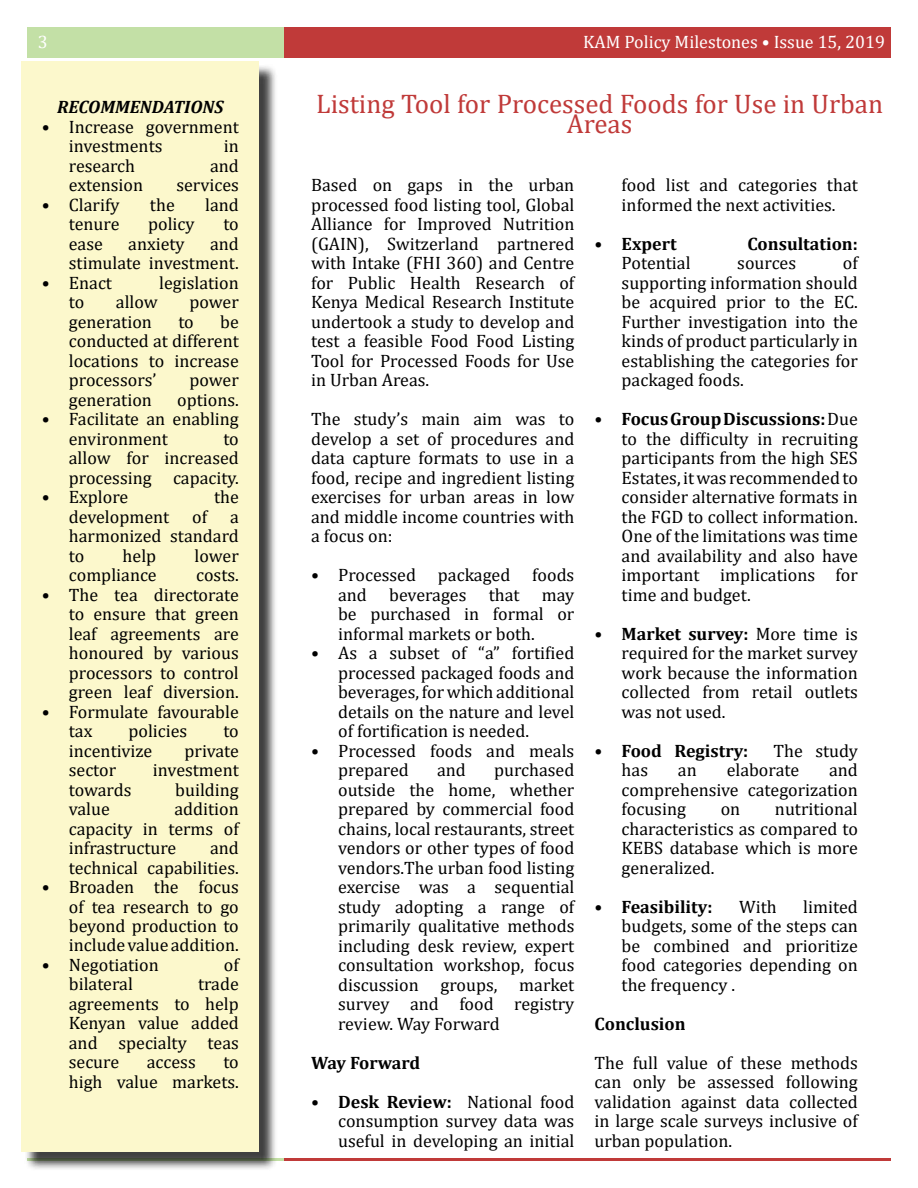
<style>
.page{position:relative;width:918px;height:1188px;background:#fff}
.page>*{position:absolute;margin:0;border:0;box-sizing:border-box;transform-origin:0 0}
.t1{font:27px/19.5px "Cambria";color:#c03a39;text-align:center}
.t2{font:18px/19.5px "Cambria";color:#000;text-align:justify}
.t3{font:700 18px "Cambria";color:#000}
.t4{font:18px "Cambria";color:#fff}
.t5{font:italic 700 18px "Cambria";color:#000}
.s1{font-weight:700}
</style>
<div class="page">
<div style="left:284px;top:27px;width:607px;height:30px;background:#c03a39"></div>
<div style="left:27px;top:27px;width:257px;height:30px;background:#c3e0a6"></div>
<hr style="left:284px;top:1158px;width:607px;height:3px;background:#c03a39">
<hr style="left:27px;top:1158px;width:257px;height:3px;background:#c3e0a6">
<div style="left:24px;top:64px;width:254px;height:1107px;background:#000;opacity:.75"></div>
<div style="left:22px;top:62px;width:237px;height:1090px;background:#fcf8cc"></div>
<p class="t4" style="left:38px;top:31px;width:11px">3</p>
<p class="t4" style="left:583px;top:31px;width:303px">KAM Policy Milestones • Issue 15, 2019</p>
<p class="t5" style="left:57px;top:94px;width:168px">RECOMMENDATIONS</p>
<p class="t2" style="left:69px;top:117px;width:172px;text-indent:-27px">• Increase government investments</p>
<p class="t2" style="left:224px;top:136px;width:17px">in</p>
<p class="t2" style="left:69px;top:156px;width:68px">research</p>
<p class="t2" style="left:210px;top:156px;width:30px">and</p>
<p class="t2" style="left:69px;top:175px;width:76px">extension</p>
<p class="t2" style="left:176px;top:175px;width:64px">services</p>
<p class="t2" style="left:42px;top:195px;width:79px">• Clarify</p>
<p class="t2" style="left:150px;top:195px;width:26px">the</p>
<p class="t2" style="left:205px;top:195px;width:35px">land</p>
<p class="t2" style="left:69px;top:214px;width:52px">tenure</p>
<p class="t2" style="left:148px;top:214px;width:48px">policy</p>
<p class="t2" style="left:223px;top:214px;width:17px">to</p>
<p class="t2" style="left:69px;top:234px;width:36px">ease</p>
<p class="t2" style="left:128px;top:234px;width:58px">anxiety</p>
<p class="t2" style="left:69px;top:234px;width:171px;text-align:right">and<br>stimulate investment.</p>
<p class="t2" style="left:42px;top:273px;width:72px">• Enact</p>
<p class="t2" style="left:159px;top:273px;width:81px">legislation</p>
<p class="t2" style="left:69px;top:292px;width:17px">to</p>
<p class="t2" style="left:116px;top:292px;width:43px">allow</p>
<p class="t2" style="left:189px;top:292px;width:51px">power</p>
<p class="t2" style="left:69px;top:312px;width:85px">generation</p>
<p class="t2" style="left:178px;top:312px;width:17px">to</p>
<p class="t2" style="left:69px;top:312px;width:171px;text-indent:151px">be conducted at different locations to increase processors’</p>
<p class="t2" style="left:189px;top:370px;width:51px">power</p>
<p class="t2" style="left:69px;top:390px;width:85px">generation</p>
<p class="t2" style="left:177px;top:390px;width:63px">options.</p>
<p class="t2" style="left:69px;top:409px;width:171px;text-indent:-27px">• Facilitate an enabling environment</p>
<p class="t2" style="left:69px;top:429px;width:172px;text-indent:155px">to allow for increased processing capacity.</p>
<p class="t2" style="left:42px;top:487px;width:88px">• Explore</p>
<p class="t2" style="left:214px;top:487px;width:26px">the</p>
<p class="t2" style="left:69px;top:507px;width:102px">development</p>
<p class="t2" style="left:192px;top:507px;width:17px">of</p>
<p class="t2" style="left:69px;top:507px;width:172px;text-indent:161px">a harmonized standard to</p>
<p class="t2" style="left:123px;top:546px;width:35px">help</p>
<p class="t2" style="left:195px;top:546px;width:46px">lower</p>
<p class="t2" style="left:69px;top:565px;width:89px">compliance</p>
<p class="t2" style="left:196px;top:565px;width:44px">costs.</p>
<p class="t2" style="left:69px;top:585px;width:172px;text-indent:-27px">• The tea directorate to ensure that green leaf agreements are honoured by various processors to control green leaf diversion.</p>
<p class="t2" style="left:69px;top:702px;width:171px;text-indent:-27px">• Formulate favourable tax</p>
<p class="t2" style="left:128px;top:721px;width:60px">policies</p>
<p class="t2" style="left:223px;top:721px;width:17px">to</p>
<p class="t2" style="left:69px;top:741px;width:85px">incentivize</p>
<p class="t2" style="left:185px;top:741px;width:56px">private</p>
<p class="t2" style="left:69px;top:760px;width:49px">sector</p>
<p class="t2" style="left:153px;top:760px;width:87px">investment</p>
<p class="t2" style="left:69px;top:780px;width:64px">towards</p>
<p class="t2" style="left:175px;top:780px;width:65px">building</p>
<p class="t2" style="left:69px;top:799px;width:43px">value</p>
<p class="t2" style="left:69px;top:799px;width:172px;text-indent:106px">addition capacity in terms of infrastructure</p>
<p class="t2" style="left:69px;top:838px;width:171px;text-align:right">and<br>technical capabilities.</p>
<p class="t2" style="left:69px;top:877px;width:172px;text-indent:-27px">• Broaden the focus of tea research to go beyond production to include value addition.</p>
<p class="t2" style="left:42px;top:955px;width:119px">• Negotiation</p>
<p class="t2" style="left:224px;top:955px;width:17px">of</p>
<p class="t2" style="left:69px;top:975px;width:66px">bilateral</p>
<p class="t2" style="left:69px;top:975px;width:172px;text-indent:129px">trade agreements to help Kenyan value added and specialty teas secure</p>
<p class="t2" style="left:69px;top:1052px;width:172px;text-align:right">to<br>high value markets.</p>
<p class="t2" style="left:147px;top:1052px;width:50px">access</p>
<h1 class="t1" style="left:316px;top:94px;width:568px">Listing Tool for Processed Foods for Use in Urban<br>Areas</h1>
<p class="t2" style="left:311px;top:175px;width:265px">Based on gaps in the urban processed food listing tool, Global Alliance for Improved Nutrition (GAIN), Switzerland partnered with Intake (FHI 360) and Centre for Public Health Research of Kenya Medical Research Institute undertook a study to develop and test a feasible Food Food Listing Tool for Processed Foods for Use in Urban Areas.</p>
<p class="t2" style="left:311px;top:409px;width:265px">The study’s main aim was to develop a set of procedures and data capture formats to use in a food, recipe and ingredient listing exercises for urban areas in low and middle income countries with a focus on:</p>
<p class="t2" style="left:338px;top:565px;width:238px;text-indent:-27px">• Processed packaged foods and beverages that may be purchased in formal or informal markets or both.</p>
<p class="t2" style="left:338px;top:643px;width:238px;text-indent:-27px">• As a subset of “a” fortified processed packaged foods and beverages, for which additional details on the nature and level of fortification is needed.</p>
<p class="t2" style="left:338px;top:741px;width:238px;text-indent:-27px">• Processed foods and meals prepared</p>
<p class="t2" style="left:338px;top:760px;width:238px;text-indent:156px">purchased outside the home, whether prepared by commercial food chains, local restaurants, street vendors or other types of food vendors.The urban food listing exercise was a sequential study adopting a range of primarily qualitative methods including desk review, expert consultation workshop, focus discussion groups, market survey and food registry review. Way Forward</p>
<p class="t3" style="left:311px;top:1050px;width:111px">Way Forward</p>
<p class="t2" style="left:338px;top:1092px;width:238px;text-indent:-27px"><span class="s1">• Desk Review:</span> National food consumption survey data was useful in developing an initial</p>
<p class="t2" style="left:437px;top:760px;width:30px">and</p>
<p class="t2" style="left:622px;top:175px;width:238px">food list and categories that informed the next activities.</p>
<p class="t3" style="left:595px;top:231px;width:84px">• Expert</p>
<p class="t3" style="left:747px;top:231px;width:112px">Consultation:</p>
<p class="t2" style="left:622px;top:253px;width:70px">Potential</p>
<p class="t2" style="left:737px;top:253px;width:60px">sources</p>
<p class="t2" style="left:622px;top:253px;width:238px;text-indent:221px">of supporting information should be acquired prior to the EC.<br>Further investigation into the kinds of product particularly in establishing the categories for packaged foods.</p>
<p class="t2" style="left:622px;top:409px;width:238px;text-indent:-27px"><span class="s1">• Focus Group Discussions:</span> Due to the difficulty in recruiting participants from the high SES Estates, it was recommended to consider alternative formats in the FGD to collect information.<br>One of the limitations was time and availability and also have important implications for time and budget.</p>
<p class="t2" style="left:622px;top:624px;width:238px;text-indent:-27px"><span class="s1">• Market survey:</span> More time is required for the market survey work because the information collected from retail outlets was not used.</p>
<p class="t3" style="left:595px;top:738px;width:155px">• Food Registry:</p>
<p class="t2" style="left:773px;top:741px;width:86px">The study</p>
<p class="t2" style="left:622px;top:760px;width:28px">has</p>
<p class="t2" style="left:678px;top:760px;width:20px">an</p>
<p class="t2" style="left:727px;top:760px;width:74px">elaborate</p>
<p class="t2" style="left:622px;top:760px;width:238px;text-indent:207px">and comprehensive categorization focusing</p>
<p class="t2" style="left:622px;top:799px;width:238px;text-indent:153px">nutritional characteristics as compared to KEBS database which is more generalized.</p>
<p class="t3" style="left:595px;top:894px;width:119px">• Feasibility:</p>
<p class="t2" style="left:739px;top:897px;width:39px">With</p>
<p class="t2" style="left:721px;top:799px;width:21px">on</p>
<p class="t2" style="left:622px;top:897px;width:238px;text-indent:182px">limited budgets, some of the steps can be combined and prioritize food categories depending on the frequency .</p>
<p class="t3" style="left:595px;top:1011px;width:93px">Conclusion</p>
<p class="t2" style="left:595px;top:1053px;width:265px">The full value of these methods can only be assessed following validation against data collected in large scale surveys inclusive of urban population.</p>
</div>
